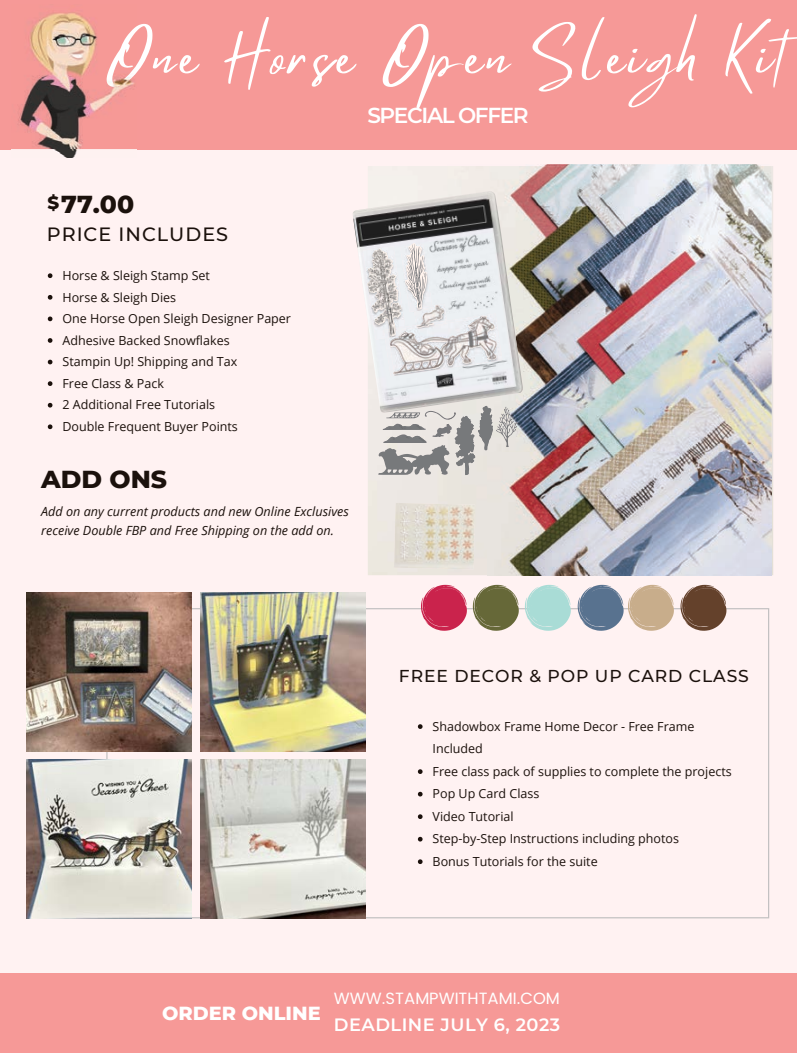
<style>
.page{position:relative;width:797px;height:1053px;background:#fff2f2}
.page>*{position:absolute;margin:0;border:0;box-sizing:border-box;transform-origin:0 0}
.t1{font:55.75px "Mistrully";letter-spacing:.08em;color:#fff}
.t2{font:800 25px "Montserrat";color:#1b110c}
.t3{font:600 21.62px "Montserrat";letter-spacing:-.065em;color:#fff}
.t4{font:800 19.38px "Montserrat";color:#fff}
.t5{font:500 19.12px "Montserrat";letter-spacing:.05em;color:#1b110c}
.t6{font:600 17.75px "Montserrat";letter-spacing:.025em;color:#fff}
.t7{font:500 17.12px "Montserrat";letter-spacing:.05em;color:#1b110c}
.t8{font:16.38px "Poppins";color:#fff}
.t9{font:italic 12.62px/19px "Open Sans";color:#1b110c}
.t10{font:12.5px/21.6px "Open Sans";color:#1b110c}
</style>
<div class="page">
<svg style="left:106px;top:608px;width:663px;height:310px"></svg>
<img style="left:26px;top:592px;width:166px;height:160px">
<div style="left:0;top:974px;width:797px;height:79px;background:#f69997"></div>
<div style="left:0;top:0;width:797px;height:149px;background:#f69997"></div>
<img style="left:17px;top:12px;width:113px;height:145px">
<img style="left:107px;top:24px;width:30px;height:63px">
<svg style="left:48px;top:273px;width:4px;height:5px"></svg>
<svg style="left:48px;top:295px;width:4px;height:5px"></svg>
<svg style="left:48px;top:316px;width:4px;height:5px"></svg>
<svg style="left:48px;top:338px;width:4px;height:5px"></svg>
<svg style="left:48px;top:360px;width:4px;height:4px"></svg>
<svg style="left:48px;top:381px;width:4px;height:5px"></svg>
<svg style="left:48px;top:403px;width:4px;height:4px"></svg>
<svg style="left:48px;top:424px;width:4px;height:5px"></svg>
<img style="left:201px;top:592px;width:165px;height:160px">
<img style="left:26px;top:759px;width:166px;height:160px">
<img style="left:201px;top:759px;width:165px;height:160px">
<img style="left:378px;top:445px;width:5px;height:30px">
<img style="left:394px;top:503px;width:54px;height:66px">
<img style="left:448px;top:166px;width:324px;height:40px">
<img style="left:488px;top:206px;width:284px;height:369px">
<img style="left:448px;top:475px;width:40px;height:100px">
<img style="left:496px;top:413px;width:11px;height:26px">
<svg style="left:383px;top:413px;width:110px;height:62px;background:#b9b7b5"></svg>
<svg style="left:421px;top:585px;width:46px;height:46px"></svg>
<svg style="left:473px;top:585px;width:46px;height:46px"></svg>
<svg style="left:525px;top:585px;width:46px;height:46px"></svg>
<svg style="left:578px;top:585px;width:96px;height:46px"></svg>
<svg style="left:680px;top:585px;width:46px;height:46px"></svg>
<img style="left:353px;top:191px;width:170px;height:222px">
<img style="left:414px;top:304px;width:33px;height:10px">
<img style="left:415px;top:306px;width:30px;height:8px">
<img style="left:400px;top:244px;width:32px;height:68px">
<img style="left:405px;top:243px;width:11px;height:6px">
<img style="left:426px;top:245px;width:1px;height:56px">
<img style="left:406px;top:245px;width:20px;height:63px">
<img style="left:406px;top:314px;width:96px;height:46px">
<img style="left:385px;top:339px;width:4px;height:37px">
<svg style="left:417px;top:301px;width:27px;height:15px"></svg>
<img style="left:389px;top:328px;width:110px;height:48px">
<img style="left:406px;top:316px;width:91px;height:58px">
<img style="left:390px;top:318px;width:92px;height:56px">
<img style="left:363px;top:246px;width:42px;height:93px">
<img style="left:388px;top:337px;width:18px;height:1px">
<svg style="left:367px;top:249px;width:39px;height:88px"></svg>
<svg style="left:418px;top:724px;width:5px;height:5px"></svg>
<svg style="left:418px;top:769px;width:5px;height:5px"></svg>
<svg style="left:418px;top:792px;width:5px;height:4px"></svg>
<svg style="left:418px;top:814px;width:5px;height:5px"></svg>
<svg style="left:418px;top:837px;width:5px;height:4px"></svg>
<svg style="left:418px;top:859px;width:5px;height:5px"></svg>
<h1 class="t1" style="left:104px;top:12px;width:714px">One Horse Open Sleigh Kit</h1>
<h3 class="t3" style="left:367px;top:102px;width:163px">SPECIAL OFFER</h3>
<h2 class="t2" style="left:48px;top:189px;width:88px"><sup>$</sup>77.00</h2>
<h3 class="t5" style="left:47px;top:223px;width:183px">PRICE INCLUDES</h3>
<p class="t10" style="left:62px;top:264px;width:230px">Horse &amp; Sleigh Stamp Set<br>Horse &amp; Sleigh Dies<br>One Horse Open Sleigh Designer Paper<br>Adhesive Backed Snowflakes<br>Stampin Up! Shipping and Tax<br>Free Class &amp; Pack<br>2 Additional Free Tutorials<br>Double Frequent Buyer Points</p>
<h2 class="t2" style="left:41px;top:463px;width:127px">ADD ONS</h2>
<p class="t9" style="left:41px;top:502px;width:309px">Add on any current products and new Online Exclusives receive Double FBP and Free Shipping on the add on.</p>
<h3 class="t7" style="left:399px;top:665px;width:351px">FREE DECOR &amp; POP UP CARD CLASS</h3>
<p class="t10" style="left:433px;top:715px;width:301px;line-height:22.5px">Shadowbox Frame Home Decor - Free Frame<br>Included<br>Free class pack of supplies to complete the projects<br>Pop Up Card Class<br>Video Tutorial<br>Step-by-Step Instructions including photos<br>Bonus Tutorials for the suite</p>
<h3 class="t4" style="left:162px;top:1001px;width:160px">ORDER ONLINE</h3>
<h3 class="t8" style="left:334px;top:988px;width:227px">WWW.STAMPWITHTAMI.COM</h3>
<h3 class="t6" style="left:334px;top:1014px;width:228px">DEADLINE JULY 6, 2023</h3>
</div>
